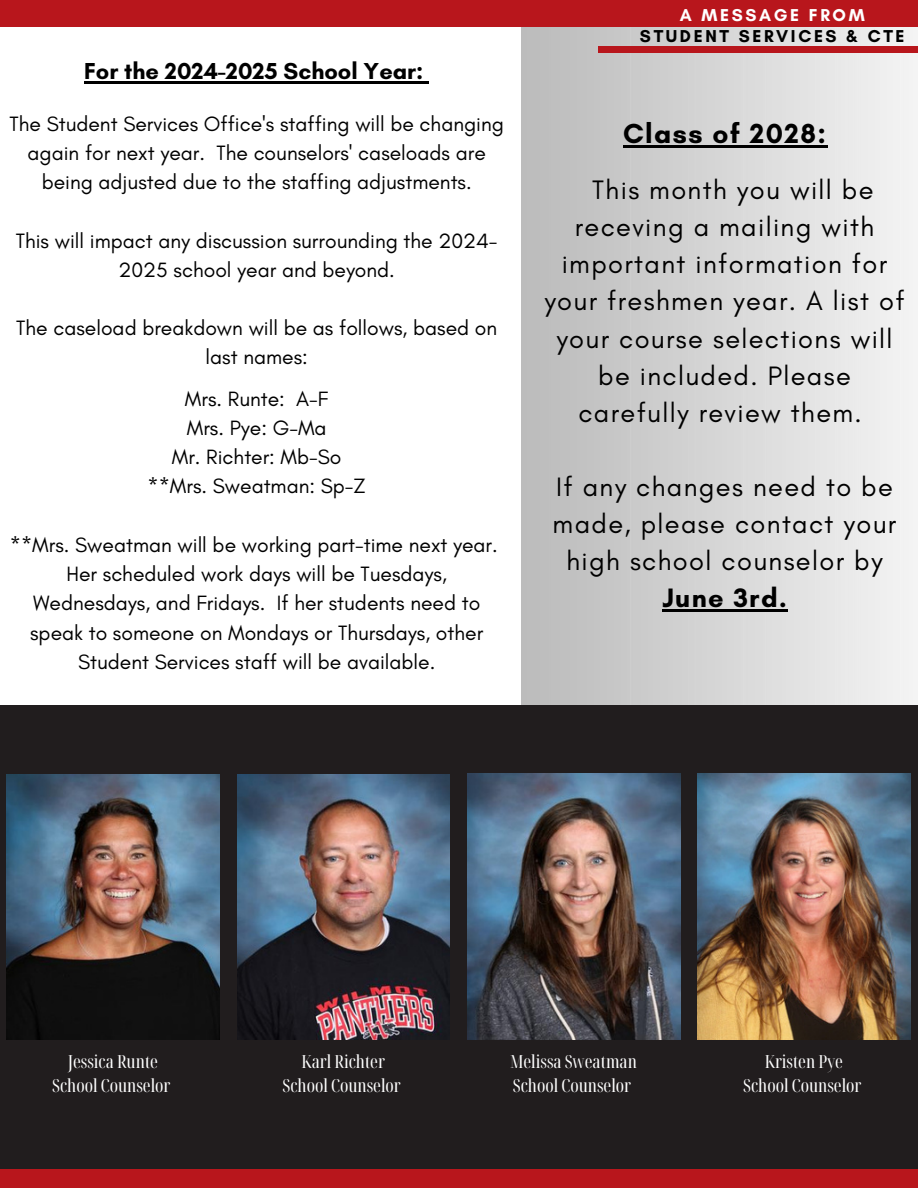
<style>
.page{position:relative;width:918px;height:1188px;background:#fff}
.page>*{position:absolute;margin:0;border:0;box-sizing:border-box;transform-origin:0 0}
.t1{font:700 28.05px "Glacial Indifference";letter-spacing:.05em;color:#000}
.t2{font:27.15px/37.2px "Glacial Indifference";letter-spacing:.05em;color:#000;text-align:center}
.t3{font:700 23.55px "Glacial Indifference";color:#000}
.t4{font:21.15px/29.2px "Glacial Indifference";color:#000;text-align:center}
.t5{font:extra-condensed 18px "Noto Serif Display";color:#fff}
.t6{font:700 17.55px/21.3px "Glacial Indifference";letter-spacing:.15em;color:#000;text-align:center}
.s1{color:#fff}
.s2{font-weight:700}
</style>
<div class="page">
<img style="left:521px;top:27px;width:397px;height:679px">
<div style="left:0;top:706px;width:918px;height:482px;background:#211d1e"></div>
<div style="left:0;top:0;width:918px;height:27px;background:#b8161c"></div>
<div style="left:0;top:1169px;width:918px;height:19px;background:#b8161c"></div>
<img style="left:7px;top:774px;width:212px;height:266px">
<img style="left:237px;top:774px;width:213px;height:266px">
<img style="left:698px;top:774px;width:212px;height:265px">
<img style="left:467px;top:774px;width:213px;height:265px">
<hr style="left:84px;top:81px;width:339px;height:2px;background:#000">
<svg style="left:423px;top:81px;width:6px;height:2px"></svg>
<hr style="left:623px;top:145px;width:204px;height:2px;background:#000">
<hr style="left:662px;top:610px;width:126px;height:2px;background:#000">
<div style="left:598px;top:46px;width:320px;height:7px;background:#b8161c"></div>
<h2 class="t3" style="left:84px;top:57px;width:341px">For the 2024-2025 School Year:</h2>
<h2 class="t4" style="left:9px;top:109px;width:496px">The Student Services Office's staffing will be changing again for next year. The counselors' caseloads are being adjusted due to the staffing adjustments.</h2>
<h3 class="t4" style="left:16px;top:226px;width:483px">This will impact any discussion surrounding the 2024-<br>2025 school year and beyond.</h3>
<h4 class="t4" style="left:16px;top:313px;width:483px">The caseload breakdown will be as follows, based on last names:</h4>
<h4 class="t4" style="left:148px;top:384px;width:220px">Mrs. Runte: A-F<br>Mrs. Pye: G-Ma<br>Mr. Richter: Mb-So **Mrs. Sweatman: Sp-Z</h4>
<h4 class="t4" style="left:10px;top:530px;width:489px">**Mrs. Sweatman will be working part-time next year.<br>Her scheduled work days will be Tuesdays, Wednesdays, and Fridays. If her students need to speak to someone on Mondays or Thursdays, other Student Services staff will be available.</h4>
<p class="t6" style="left:640px;top:4px;width:266px"><span class="s1">A MESSAGE FROM<br></span>STUDENT SERVICES &amp; CTE</p>
<p class="t1" style="left:623px;top:116px;width:204px">Class of 2028:</p>
<p class="t2" style="left:592px;top:171px;width:283px">This month you will be</p>
<p class="t2" style="left:575px;top:208px;width:301px">receving a mailing with</p>
<p class="t2" style="left:562px;top:245px;width:327px">important information for</p>
<p class="t2" style="left:544px;top:282px;width:362px">your freshmen year. A list of</p>
<p class="t2" style="left:556px;top:319px;width:338px">your course selections will</p>
<p class="t2" style="left:598px;top:357px;width:254px">be included. Please</p>
<p class="t2" style="left:578px;top:394px;width:285px">carefully review them.</p>
<p class="t2" style="left:553px;top:468px;width:345px">If any changes need to be made, please contact your high school counselor by<br><span class="s2">June 3rd.</span></p>
<h4 class="t5" style="left:68px;top:1048px;width:92px">Jessica Runte</h4>
<h4 class="t5" style="left:52px;top:1073px;width:120px">School Counselor</h4>
<p class="t5" style="left:302px;top:1048px;width:85px">Karl Richter</p>
<p class="t5" style="left:283px;top:1073px;width:120px">School Counselor</p>
<p class="t5" style="left:510px;top:1048px;width:128px">Melissa Sweatman</p>
<p class="t5" style="left:513px;top:1073px;width:120px">School Counselor</p>
<p class="t5" style="left:765px;top:1048px;width:80px">Kristen Pye</p>
<p class="t5" style="left:743px;top:1073px;width:120px">School Counselor</p>
</div>
